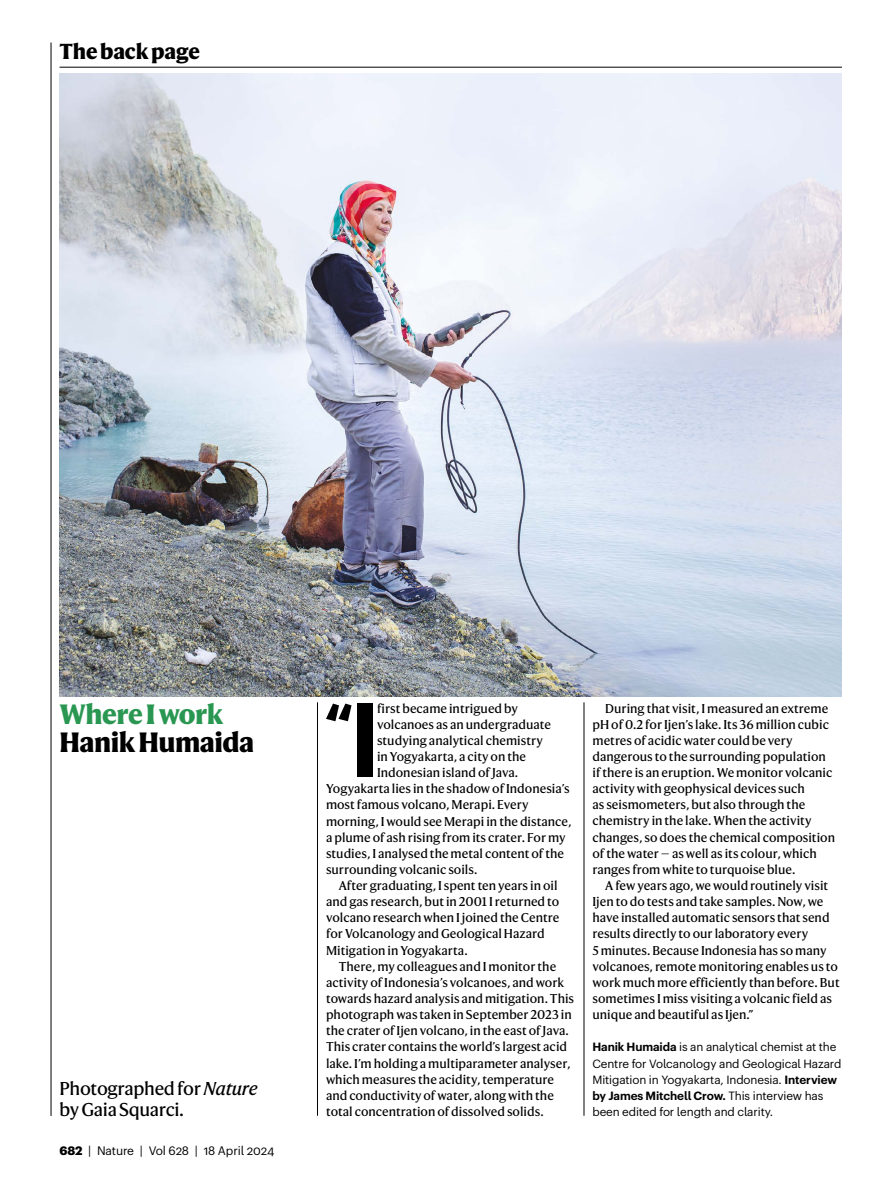
<style>
.page{position:relative;width:893px;height:1187px;background:#fff}
.page>*{position:absolute;margin:0;border:0;box-sizing:border-box;transform-origin:0 0}
.t1{font:700 74.55px "Graphik X Cond";color:#000}
.t2{font:800 27px "Harding";letter-spacing:-.02em;color:#000}
.t3{font:800 27px "Harding";letter-spacing:-.02em;color:#299751}
.t4{font:800 21px "Harding";letter-spacing:-.01em;color:#000}
.t5{font:18px/21px "Harding Text";letter-spacing:-.02em;color:#000}
.t6{font:12.3px/16px "Harding Text";color:#000}
.t7{font:12px "Graphik Naturel";letter-spacing:-.01em;color:#000}
.t8{font:11.7px/16px "Graphik Naturel";letter-spacing:-.01em;color:#000}
.s1{font-style:italic}
.s2{font-weight:700}
.s3{font-size:102.6px}
.s4{font-weight:600}
</style>
<div class="page">
<img style="left:60px;top:73px;width:782px;height:623px">
<hr style="left:51px;top:43px;width:1px;height:1072px;background:#000">
<hr style="left:60px;top:67px;width:782px;height:1px;background:#000">
<hr style="left:317px;top:702px;width:1px;height:413px;background:#000">
<hr style="left:584px;top:702px;width:1px;height:413px;background:#000">
<h3 class="t4" style="left:60px;top:39px;width:142px">The back page</h3>
<h2 class="t3" style="left:60px;top:697px;width:165px">Where I work</h2>
<h2 class="t2" style="left:60px;top:725px;width:196px">Hanik Humaida</h2>
<h3 class="t5" style="left:60px;top:1077px;width:199px">Photographed for <span class="s1">Nature </span>by Gaia Squarci.</h3>
<p class="t7" style="left:60px;top:1141px;width:216px"><span class="s2">682</span> | Nature | Vol 628 | 18 April 2024</p>
<h1 class="t1" style="left:325px;top:677px;width:54px">“<span class="s3">I</span></h1>
<p class="t6" style="left:377px;top:700px;width:143px">first became intrigued by</p>
<p class="t6" style="left:377px;top:716px;width:176px">volcanoes as an undergraduate</p>
<p class="t6" style="left:377px;top:732px;width:167px">studying analytical chemistry</p>
<p class="t6" style="left:377px;top:748px;width:151px">in Yogyakarta, a city on the</p>
<p class="t6" style="left:377px;top:764px;width:143px">Indonesian island of Java.</p>
<p class="t6" style="left:326px;top:781px;width:245px">Yogyakarta lies in the shadow of Indonesia’s</p>
<p class="t6" style="left:326px;top:797px;width:204px">most famous volcano, Merapi. Every</p>
<p class="t6" style="left:326px;top:813px;width:247px">morning, I would see Merapi in the distance,</p>
<p class="t6" style="left:326px;top:829px;width:241px">a plume of ash rising from its crater. For my</p>
<p class="t6" style="left:326px;top:845px;width:240px">studies, I analysed the metal content of the</p>
<p class="t6" style="left:326px;top:861px;width:153px">surrounding volcanic soils.</p>
<p class="t6" style="left:339px;top:877px;width:220px">After graduating, I spent ten years in oil</p>
<p class="t6" style="left:326px;top:893px;width:235px">and gas research, but in 2001 I returned to</p>
<p class="t6" style="left:326px;top:910px;width:235px">volcano research when I joined the Centre</p>
<p class="t6" style="left:326px;top:926px;width:220px">for Volcanology and Geological Hazard</p>
<p class="t6" style="left:326px;top:942px;width:143px">Mitigation in Yogyakarta.</p>
<p class="t6" style="left:339px;top:958px;width:219px">There, my colleagues and I monitor the</p>
<p class="t6" style="left:326px;top:974px;width:240px">activity of Indonesia’s volcanoes, and work</p>
<p class="t6" style="left:326px;top:990px;width:250px">towards hazard analysis and mitigation. This</p>
<p class="t6" style="left:326px;top:1006px;width:247px">photograph was taken in September 2023 in</p>
<p class="t6" style="left:326px;top:1022px;width:244px">the crater of Ijen volcano, in the east of Java.</p>
<p class="t6" style="left:326px;top:1039px;width:243px">This crater contains the world’s largest acid</p>
<p class="t6" style="left:326px;top:1055px;width:246px">lake. I’m holding a multiparameter analyser,</p>
<p class="t6" style="left:326px;top:1071px;width:230px">which measures the acidity, temperature</p>
<p class="t6" style="left:326px;top:1087px;width:229px">and conductivity of water, along with the</p>
<p class="t6" style="left:326px;top:1103px;width:219px">total concentration of dissolved solids.</p>
<p class="t6" style="left:592px;top:700px;width:244px;text-indent:13px">During that visit, I measured an extreme pH of 0.2 for Ijen’s lake. Its 36 million cubic metres of acidic water could be very dangerous to the surrounding population if there is an eruption. We monitor volcanic activity with geophysical devices such<br>as seismometers, but also through the chemistry in the lake. When the activity changes, so does the chemical composition of the water — as well as its colour, which ranges from white to turquoise blue.</p>
<p class="t6" style="left:592px;top:877px;width:249px;text-indent:13px">A few years ago, we would routinely visit Ijen to do tests and take samples. Now, we have installed automatic sensors that send results directly to our laboratory every<br>5 minutes. Because Indonesia has so many volcanoes, remote monitoring enables us to work much more efficiently than before. But sometimes I miss visiting a volcanic field as unique and beautiful as Ijen.”</p>
<p class="t8" style="left:592px;top:1038px;width:250px"><span class="s4">Hanik Humaida</span> is an analytical chemist at the Centre for Volcanology and Geological Hazard Mitigation in Yogyakarta, Indonesia. <span class="s4">Interview by James Mitchell Crow.</span> This interview has been edited for length and clarity.</p>
</div>
